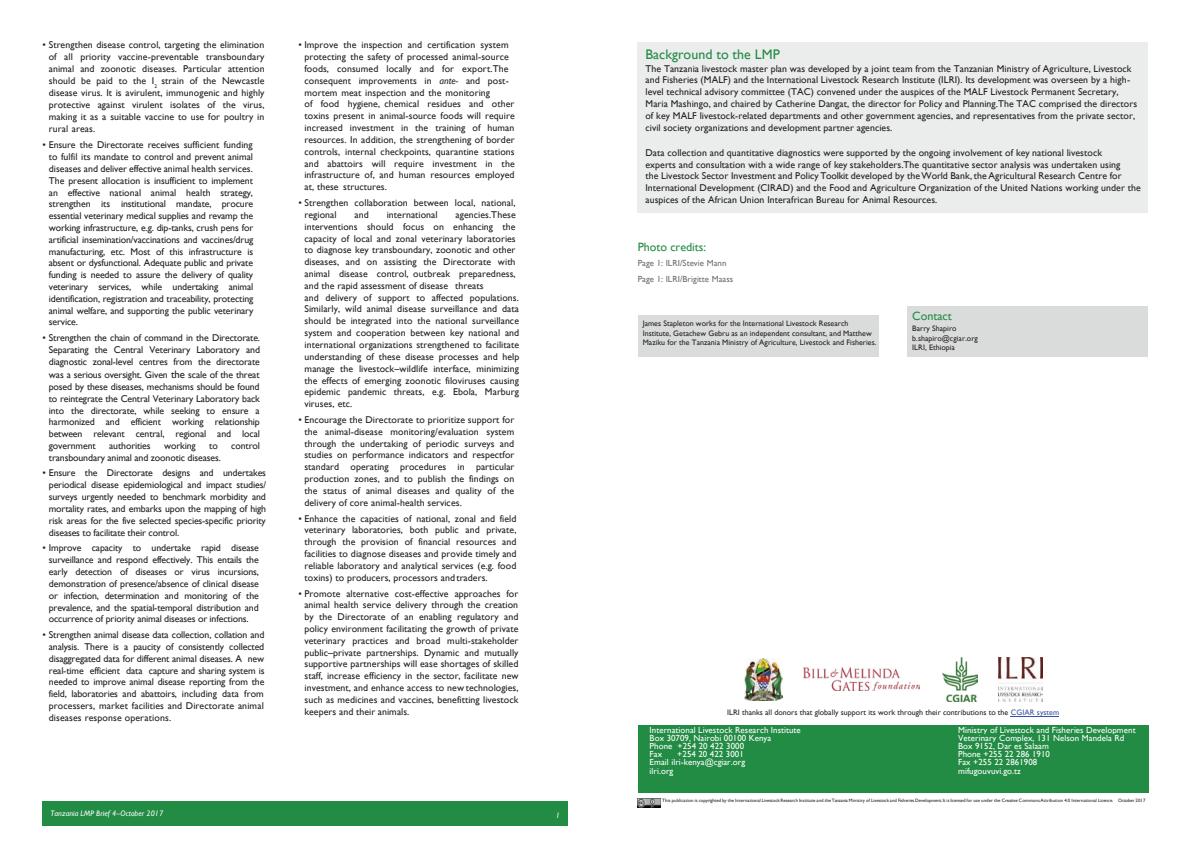
<style>
.page{position:relative;width:1191px;height:842px;background:#fff}
.page>*{position:absolute;margin:0;border:0;box-sizing:border-box;transform-origin:0 0}
.t1{font:13.9px "Gill Sans";color:#228b44}
.t2{font:12px "Gill Sans";color:#228b44}
.t3{font:9.8px/11.8px "Gill Sans";letter-spacing:.005em;color:#231f20;text-align:justify}
.t4{font:9.8px "Gill Sans";letter-spacing:-.015em;color:#231f20}
.t5{font:8.9px/8.2px "Gill Sans";letter-spacing:.005em;color:#fff}
.t6{font:8.9px/15.6px "Gill Sans";letter-spacing:.005em;color:#6d6e71}
.t7{font:7.9px/9.4px "Gill Sans";letter-spacing:.005em;color:#231f20}
.t8{font:italic 7.9px "Gill Sans";letter-spacing:.005em;color:#fff}
.t9{font:4.8px "Gill Sans";letter-spacing:.01em;color:#231f20}
.s1{font-size:10.8px}
.s2{font-style:italic}
.s3{color:#3953a4}
</style>
<div class="page">
<div style="left:42px;top:801px;width:526px;height:24px;background:#228b44"></div>
<hr style="left:1010px;top:716px;width:49px;height:1px;background:#3953a4">
<div style="left:638px;top:725px;width:241px;height:68px;background:#228b44"></div>
<div style="left:879px;top:725px;width:269px;height:68px;background:#228b44"></div>
<div style="left:637px;top:42px;width:511px;height:171px;background:#ebecec"></div>
<img style="left:744px;top:658px;width:38px;height:43px">
<img style="left:803px;top:668px;width:116px;height:23px">
<img style="left:942px;top:657px;width:35px;height:45px">
<img style="left:998px;top:657px;width:44px;height:44px">
<img style="left:637px;top:799px;width:23px;height:8px">
<div style="left:638px;top:316px;width:240px;height:41px;background:#dadcdc"></div>
<div style="left:907px;top:307px;width:241px;height:50px;background:#dadcdc"></div>
<p class="t3" style="left:49px;top:39px;width:217px;text-indent:-6px">• Strengthen disease control, targeting the elimination of all priority vaccine-preventable transboundary animal and zoonotic diseases. Particular attention should be paid to the I<sub>2</sub> strain of the Newcastle disease virus. It is avirulent, immunogenic and highly protective against virulent isolates of the virus, making it as a suitable vaccine to use for poultry in rural areas.</p>
<p class="t3" style="left:49px;top:139px;width:206px;text-indent:-6px">• Ensure the Directorate receives sufficient funding to fulfil its mandate to control and prevent animal diseases and deliver effective animal health services.<br>The present allocation is insufficient to implement an effective national animal health strategy, strengthen its institutional mandate, procure essential veterinary medical supplies and revamp the working infrastructure, e.g. dip-tanks, crush pens for artificial insemination/vaccinations and vaccines/drug manufacturing, etc. Most of this infrastructure is absent or dysfunctional. Adequate public and private funding is needed to assure the delivery of quality veterinary services, while undertaking animal identification, registration and traceability, protecting animal welfare, and supporting the public veterinary service.</p>
<p class="t3" style="left:49px;top:332px;width:213px;text-indent:-6px">• Strengthen the chain of command in the Directorate.<br>Separating the Central Veterinary Laboratory and diagnostic zonal-level centres from the directorate was a serious oversight. Given <span class="s1">the</span> scale of the threat posed by these diseases, mechanisms should be found to reintegrate the Central Veterinary Laboratory back into the directorate, while seeking to ensure a harmonized and efficient working relationship between relevant central, regional and local government</p>
<p class="t4" style="left:109px;top:440px;width:43px">authorities</p>
<p class="t3" style="left:164px;top:440px;width:33px">working</p>
<p class="t3" style="left:209px;top:440px;width:10px">to</p>
<p class="t3" style="left:231px;top:440px;width:30px">control</p>
<p class="t4" style="left:49px;top:452px;width:173px">transboundary animal and zoonotic diseases.</p>
<p class="t3" style="left:49px;top:467px;width:219px;text-indent:-6px">• Ensure the Directorate designs and undertakes periodical disease epidemiological and impact studies/ surveys urgently needed to benchmark morbidity and mortality rates, and embarks upon the mapping of high risk areas for the five selected species-specific priority diseases to facilitate their control.</p>
<p class="t3" style="left:49px;top:542px;width:212px;text-indent:-6px">• Improve capacity to undertake rapid disease surveillance and respond effectively. This entails the early detection of diseases or virus incursions, demonstration of presence/absence of clinical disease or infection, determination and monitoring of the prevalence, and the spatial-temporal distribution and occurrence of priority animal diseases or infections.</p>
<p class="t3" style="left:49px;top:629px;width:217px;text-indent:-6px">• Strengthen animal disease data collection, collation and analysis. There is a paucity of consistently collected disaggregated data for different animal diseases. A new real-time efficient data capture and sharing system is needed to improve animal disease reporting from the field, laboratories and abattoirs, including data from processers, market facilities and Directorate animal diseases response operations.</p>
<p class="t3" style="left:304px;top:39px;width:212px;text-align:left;text-indent:-6px">• Improve the inspection and certification system protecting the safety of processed animal-source foods, consumed locally and for export.The consequent improvements in <span class="s2">ante-</span> and post&shy;mortem meat inspection and the monitoring<br>of food hygiene, chemical residues and other toxins present in animal-source foods will require increased investment in the training of human resources. In addition, the strengthening of border controls, internal checkpoints, quarantine stations and abattoirs will require investment in the infrastructure of, and human resources employed at, these structures.</p>
<p class="t3" style="left:304px;top:197px;width:212px;text-indent:-6px">• Strengthen collaboration between local, national, regional</p>
<p class="t3" style="left:304px;top:209px;width:216px;text-align:left;text-indent:151px">agencies.These interventions should focus on enhancing the capacity of local and zonal veterinary laboratories to diagnose key transboundary, zoonotic and other diseases, and on assisting the Directorate with animal disease control, outbreak preparedness, and the rapid assessment of disease threats<br>and delivery of support to affected populations.<br>Similarly, wild animal disease surveillance and data should be integrated into the national surveillance system and cooperation between key national and international organizations strengthened to facilitate understanding of these disease processes and help manage the livestock–wildlife interface, minimizing the effects of emerging zoonotic filoviruses causing epidemic pandemic threats, e.g. Ebola, Marburg viruses, etc.</p>
<p class="t3" style="left:304px;top:414px;width:212px;text-indent:-6px">• Encourage the Directorate to prioritize support for the animal-disease monitoring/evaluation system through the undertaking of periodic surveys and studies on performance indicators and respectfor standard operating procedures in particular production zones, and to publish the findings on the status of animal diseases and quality of the delivery of core animal-health services.</p>
<p class="t3" style="left:304px;top:512px;width:214px;text-indent:-6px">• Enhance the capacities of national, zonal and field veterinary laboratories, both public and private, through the provision of financial resources and facilities to diagnose diseases and provide timely and reliable laboratory and analytical services (e.g. food toxins) to producers, processors andtraders.</p>
<p class="t3" style="left:304px;top:587px;width:216px;text-indent:-6px">• Promote alternative cost-effective approaches for animal health service delivery through the creation by the Directorate of an enabling regulatory and policy environment facilitating the growth of private veterinary practices and broad multi-stakeholder public–private partnerships. Dynamic and mutually supportive partnerships will ease shortages of skilled staff, increase efficiency in the sector, facilitate new investment, and enhance access to new technologies, such as medicines and vaccines, benefitting livestock keepers and their animals.</p>
<p class="t3" style="left:354px;top:209px;width:16px">and</p>
<p class="t3" style="left:387px;top:209px;width:52px">international</p>
<p class="t8" style="left:50px;top:809px;width:114px">Tanzania LMP Brief 4–October 2017</p>
<p class="t8" style="left:556px;top:810px;width:6px">1</p>
<h1 class="t1" style="left:645px;top:47px;width:136px">Background to the LMP</h1>
<p class="t3" style="left:645px;top:62px;width:493px;text-align:left">The Tanzania livestock master plan was developed by a joint team from the Tanzanian Ministry of Agriculture, Livestock and Fisheries (MALF) and the International Livestock Research Institute (ILRI). Its development was overseen by a high&shy;level technical advisory committee (TAC) convened under the auspices of the MALF Livestock Permanent Secretary, Maria Mashingo, and chaired by Catherine Dangat, the director for Policy and Planning.The TAC comprised the directors of key MALF livestock-related departments and other government agencies, and representatives from the private sector, civil society organizations and development partner agencies.</p>
<p class="t3" style="left:645px;top:146px;width:497px;text-align:left">Data collection and quantitative diagnostics were supported by the ongoing involvement of key national livestock<br>experts and consultation with a wide range of key stakeholders.The quantitative sector analysis was undertaken using<br>the Livestock Sector Investment and Policy Toolkit developed by theWorld Bank, the Agricultural Research Centre for International Development (CIRAD) and the Food and Agriculture Organization of the United Nations working under the auspices of the African Union Interafrican Bureau for Animal Resources.</p>
<p class="t2" style="left:637px;top:240px;width:70px">Photo credits:</p>
<p class="t6" style="left:637px;top:255px;width:97px">Page 1: ILRI/Stevie Mann<br>Page 1: ILRI/Brigitte Maass</p>
<p class="t7" style="left:642px;top:319px;width:235px">James Stapleton works for the International Livestock Research<br>Institute, Getachew Gebru as an independent consultant, and Matthew<br>Maziku for the Tanzania Ministry of Agriculture, Livestock and Fisheries.</p>
<p class="t2" style="left:912px;top:309px;width:41px">Contact</p>
<p class="t7" style="left:912px;top:324px;width:67px">Barry Shapiro b.shapiro@cgiar.org<br>ILRI, Ethiopia</p>
<p class="t7" style="left:727px;top:708px;width:333px">ILRI thanks all donors that globally support its work through their contributions to the <span class="s3">CGIAR system</span></p>
<p class="t5" style="left:649px;top:726px;width:153px">International Livestock Research Institute<br>Box 30709, Nairobi 00100 Kenya<br>Phone +254 20 422 3000<br>Fax</p>
<p class="t5" style="left:958px;top:726px;width:179px">Ministry of Livestock and Fisheries Development<br>Veterinary Complex, 131 Nelson Mandela Rd<br>Box 9152, Dar es Salaam<br>Phone +255 22 286 1910<br>Fax +255 22 2861908<br>mifugouvuvi.go.tz</p>
<p class="t9" style="left:662px;top:797px;width:485px">This publication is copyrighted by the International Livestock Research Institute and theTanzania Ministry of Livestock and Fisheries Development.It is licensed for use under the Creative CommonsAttribution 4.0 International Licence. October 2017</p>
<p class="t5" style="left:649px;top:750px;width:97px;text-indent:28px">+254 20 422 3001<br>Email ilri-kenya@cgiar.org ilri.org</p>
</div>
